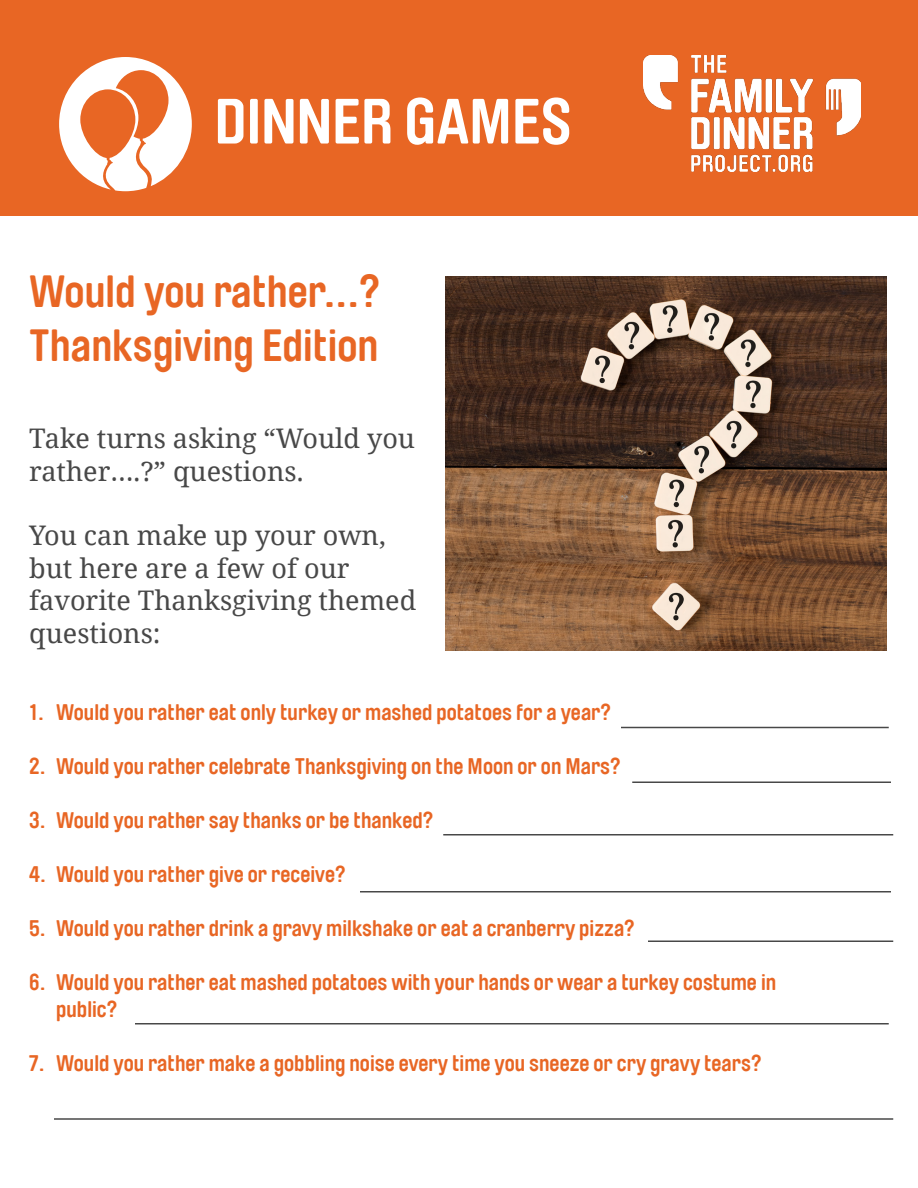
<style>
.page{position:relative;width:918px;height:1188px;background:#fff}
.page>*{position:absolute;margin:0;border:0;box-sizing:border-box;transform-origin:0 0}
.t1{font:700 63px "Brauer Neue";color:#fff}
.t2{font:700 45px "Brauer Neue";color:#e86624}
.t3{font:27px/32.4px "Noto Serif";color:#484848}
.t4{font:700 22.5px/27px "Brauer Neue";color:#e86624}
</style>
<div class="page">
<div style="left:0;top:0;width:918px;height:216px;background:#e86624"></div>
<svg style="left:59px;top:57px;width:133px;height:134px"></svg>
<img style="left:643px;top:56px;width:218px;height:115px">
<img style="left:446px;top:277px;width:440px;height:373px">
<hr style="left:621px;top:727px;width:268px;height:1px;background:#484848">
<hr style="left:632px;top:782px;width:259px;height:1px;background:#484848">
<hr style="left:443px;top:834px;width:450px;height:2px;background:#484848">
<hr style="left:360px;top:891px;width:531px;height:1px;background:#484848">
<hr style="left:135px;top:1023px;width:754px;height:1px;background:#484848">
<hr style="left:648px;top:940px;width:245px;height:2px;background:#484848">
<hr style="left:54px;top:1118px;width:839px;height:2px;background:#484848">
<p class="t1" style="left:214px;top:86px;width:359px">DINNER GAMES</p>
<p class="t2" style="left:29px;top:265px;width:352px">Would you rather...?</p>
<p class="t2" style="left:29px;top:319px;width:351px">Thanksgiving Edition</p>
<p class="t3" style="left:29px;top:421px;width:387px">Take turns asking “Would you rather….?” questions.</p>
<p class="t3" style="left:29px;top:518px;width:389px">You can make up your own, but here are a few of our favorite Thanksgiving themed questions:</p>
<p class="t4" style="left:29px;top:699px;width:583px">1. Would you rather eat only turkey or mashed potatoes for a year?</p>
<p class="t4" style="left:29px;top:753px;width:593px">2. Would you rather celebrate Thanksgiving on the Moon or on Mars?</p>
<p class="t4" style="left:29px;top:807px;width:406px">3. Would you rather say thanks or be thanked?</p>
<p class="t4" style="left:29px;top:861px;width:318px">4. Would you rather give or receive?</p>
<p class="t4" style="left:29px;top:915px;width:607px">5. Would you rather drink a gravy milkshake or eat a cranberry pizza?</p>
<p class="t4" style="left:56px;top:969px;width:722px;text-indent:-27px">6. Would you rather eat mashed potatoes with your hands or wear a turkey costume in public?</p>
<p class="t4" style="left:29px;top:1050px;width:734px">7. Would you rather make a gobbling noise every time you sneeze or cry gravy tears?</p>
</div>
